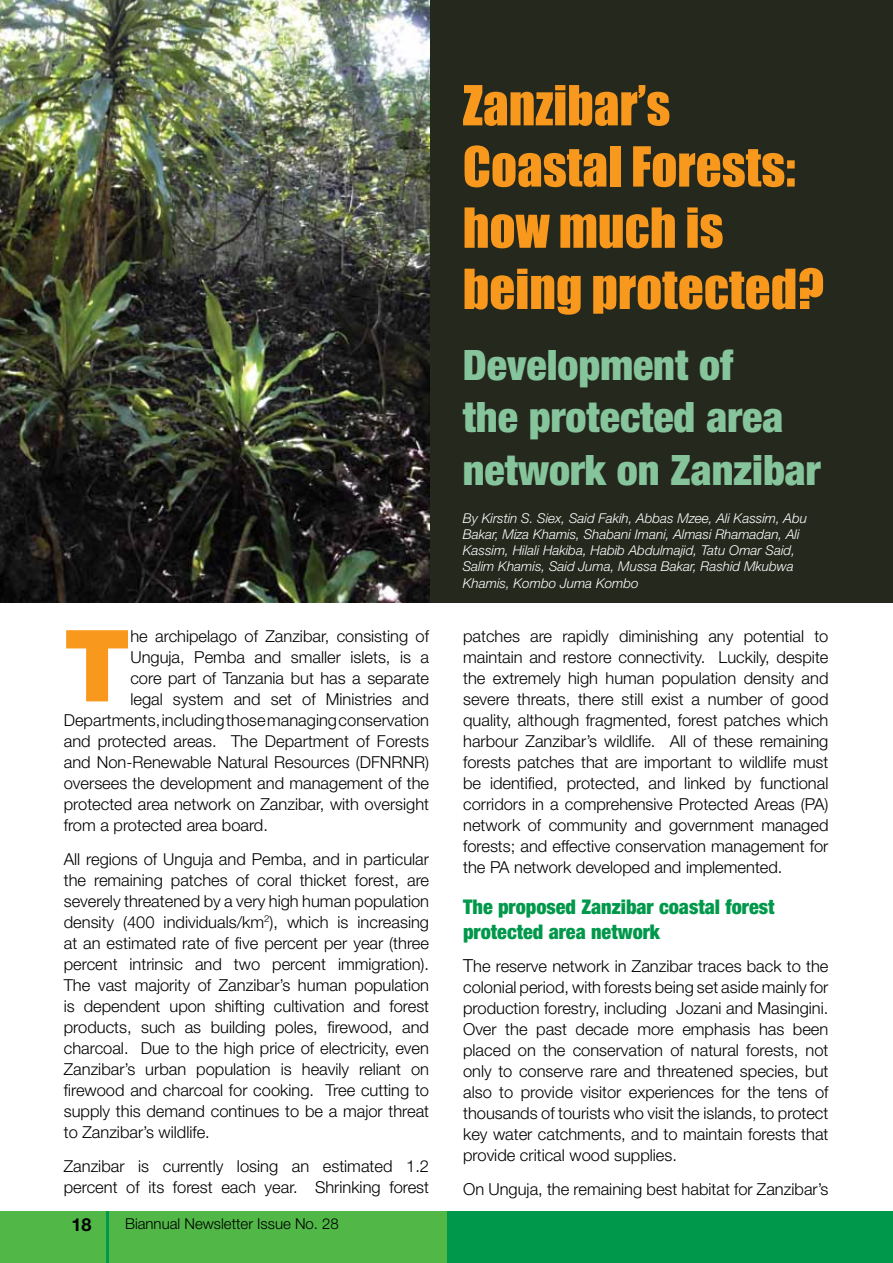
<style>
.page{position:relative;width:893px;height:1263px;background:#fff}
.page>*{position:absolute;margin:0;border:0;box-sizing:border-box;transform-origin:0 0}
.t1{font:900 99.75px "Helvetica Neue LT Std";color:#f8981d}
.t2{font:51px/61.2px "Impact";color:#f8981d}
.t3{font:900 condensed 42px/52.5px "Helvetica Neue LT Std";color:#86c49c}
.t4{font:900 condensed 20.25px/24.3px "Helvetica Neue LT Std";color:#00984a}
.t5{font:700 18px "Helvetica Neue LT Std";color:#000}
.t6{font:300 16.5px/21px "Helvetica Neue LT Std";color:#000;text-align:justify}
.t7{font:300 15px "Helvetica Neue LT Std";color:#000}
.t8{font:italic 300 13.5px/16.2px "Helvetica Neue LT Std";color:#fff}
.s1{font-size:18px}
</style>
<div class="page">
<div style="left:437px;top:1211px;width:456px;height:52px;background:#00984a"></div>
<div style="left:0;top:1211px;width:446px;height:52px;background:#51b848"></div>
<hr style="left:106px;top:1211px;width:3px;height:52px;background:#00984a">
<div style="left:412px;top:0;width:481px;height:603px;background:#25281d"></div>
<hr style="left:892px;top:268px;width:1px;height:312px;background:#b4dbae">
<img style="left:0;top:0;width:429px;height:603px">
<h1 class="t1" style="left:64px;top:606px;width:68px">T</h1>
<p class="t6" style="left:130px;top:625px;width:300px">he archipelago of Zanzibar, consisting of</p>
<p class="t6" style="left:130px;top:646px;width:300px">Unguja, Pemba and smaller islets, is a</p>
<p class="t6" style="left:130px;top:667px;width:300px">core part of Tanzania but has a separate</p>
<p class="t6" style="left:130px;top:688px;width:300px">legal system and set of Ministries and</p>
<p class="t6" style="left:64px;top:709px;width:367px">Departments, including those managing conservation</p>
<p class="t6" style="left:64px;top:730px;width:367px">and protected areas. The Department of Forests</p>
<p class="t6" style="left:64px;top:751px;width:328px">and Non-Renewable Natural Resources (DFNRNR</p>
<p class="t6" style="left:64px;top:751px;width:367px;text-indent:361px">) oversees the development and management of the protected area network on Zanzibar, with oversight from a protected area board.</p>
<p class="t6" style="left:64px;top:848px;width:367px">All regions of Unguja and Pemba, and in particular the remaining patches of coral thicket forest, are severely threatened by a very high human population density (400 individuals/km<sup>2</sup>), which is increasing at an estimated rate of five percent per year (three percent intrinsic and two percent immigration).<br>The vast majority of Zanzibar’s human population is dependent upon shifting cultivation and forest products, such as building poles, firewood, and charcoal. Due to the high price of electricity, even Zanzibar’s urban population is heavily reliant on firewood and charcoal for cooking. Tree cutting to supply this demand continues to be a major threat to Zanzibar’s wildlife.</p>
<p class="t6" style="left:64px;top:1155px;width:367px">Zanzibar is currently losing an estimated 1.2 percent of its forest each year. Shrinking forest</p>
<p class="t5" style="left:71px;top:1213px;width:22px">18</p>
<p class="t7" style="left:125px;top:1214px;width:215px">Biannual Newsletter Issue No. 28</p>
<h2 class="t2" style="left:463px;top:73px;width:363px">Zanzibar’s<br>Coastal Forests: how much is being protected?</h2>
<h3 class="t3" style="left:463px;top:338px;width:359px">Development of<br>the protected area network on Zanzibar</h3>
<p class="t8" style="left:463px;top:510px;width:346px">By Kirstin S. Siex, Said Fakih, Abbas Mzee, Ali Kassim, Abu Bakar, Miza Khamis, Shabani Imani, Almasi Rhamadan, Ali Kassim, Hilali Hakiba, Habib Abdulmajid, Tatu Omar Said, Salim Khamis, Said Juma, Mussa Bakar, Rashid Mkubwa Khamis, Kombo Juma Kombo</p>
<p class="t6" style="left:463px;top:625px;width:367px">patches are rapidly diminishing any potential to maintain and restore connectivity. Luckily, despite the extremely high human population density and severe threats, there still exist a number of good quality, although fragmented, forest patches which harbour Zanzibar’s wildlife. All of these remaining forests patches that are important to wildlife must be identified, protected, and linked by functional corridors in a comprehensive Protected Areas (PA) network of community and government managed forests; and effective conservation management for the PA network developed and implemented.</p>
<p class="t4" style="left:463px;top:895px;width:313px">The proposed Zanzibar coastal forest protected area network</p>
<p class="t6" style="left:463px;top:956px;width:367px"><span class="s1">T</span>he reserve network in Zanzibar traces back to the colonial period, with forests being set aside mainly for production forestry, including Jozani and Masingini.<br>Over the past decade more emphasis has been placed on the conservation of natural forests, not only to conserve rare and threatened species, but also to provide visitor experiences for the tens of thousands of tourists who visit the islands, to protect key water catchments, and to maintain forests that provide critical wood supplies.</p>
<p class="t6" style="left:463px;top:1178px;width:367px">On Unguja, the remaining best habitat for Zanzibar’s</p>
</div>
